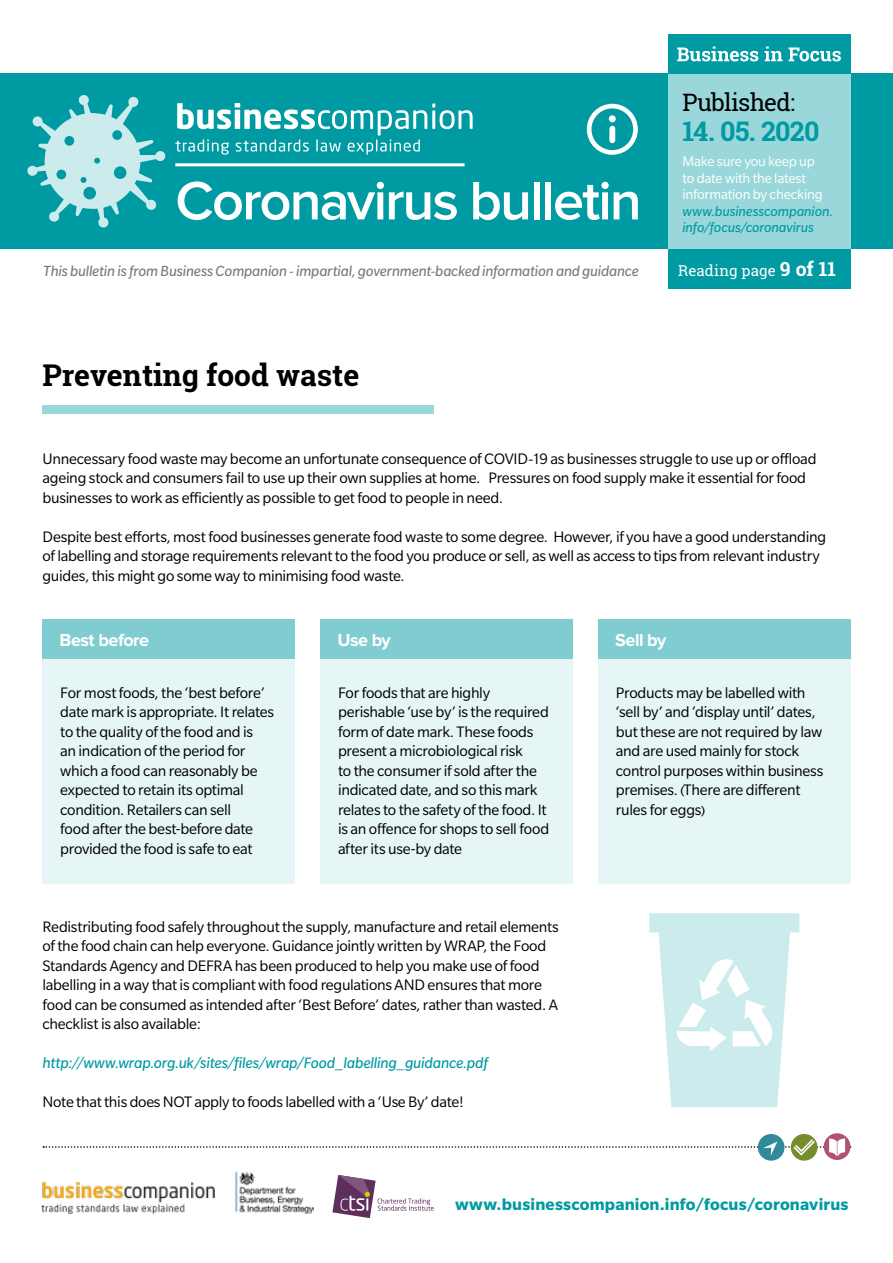
<style>
.page{position:relative;width:893px;height:1263px;background:#fff}
.page>*{position:absolute;margin:0;border:0;box-sizing:border-box;transform-origin:0 0}
.t1{font:600 56.1px "Proxima Nova";letter-spacing:-.035em;color:#fff}
.t2{font:700 30px "Roboto Slab";color:#000}
.t3{font:700 27px "Roboto Slab";letter-spacing:-.03em;color:#009aa3}
.t4{font:24px "Roboto Slab";letter-spacing:-.03em;color:#000}
.t5{font:700 18px "Proxima Nova";letter-spacing:-.03em;color:#fff}
.t6{font:700 17.7px "Slate Pro";letter-spacing:.01em;color:#009aa3}
.t7{font:16.5px/19.5px "Slate Pro";letter-spacing:-.015em;color:#000}
.t8{font:italic 16.5px "Slate Pro";letter-spacing:-.01em;color:#009aa3}
.t9{font:italic 15.9px "Slate Pro";letter-spacing:-.01em;color:#7c7b7b}
.t10{font:15px/16.5px "Slate Pro";letter-spacing:-.015em;color:#fff}
.t11{font:italic 15px/16.5px "Slate Pro";letter-spacing:-.005em;color:#009aa3}
.t12{font:15px "Roboto Slab";letter-spacing:.01em;color:#fff}
.s1{font-weight:700;font-size:19.5px}
</style>
<div class="page">
<div style="left:0;top:74px;width:893px;height:175px;background:#009aa3"></div>
<svg style="left:27px;top:95px;width:138px;height:133px"></svg>
<svg style="left:175px;top:103px;width:298px;height:52px"></svg>
<hr style="left:175px;top:163px;width:290px;height:3px;background:#fff">
<svg style="left:587px;top:104px;width:51px;height:51px"></svg>
<div style="left:609px;top:115px;width:7px;height:7px;background:#fff;border-radius:50%"></div>
<svg style="left:332px;top:1175px;width:102px;height:43px"></svg>
<img style="left:235px;top:1171px;width:78px;height:42px">
<img style="left:41px;top:1183px;width:175px;height:30px">
<div style="left:791px;top:1134px;width:26px;height:27px;background:#758d2b;border-radius:50%"></div>
<svg style="left:824px;top:1133px;width:26px;height:27px"></svg>
<div style="left:758px;top:1134px;width:26px;height:27px;background:#328999;border-radius:50%"></div>
<svg style="left:43px;top:1138px;width:808px;height:18px"></svg>
<div style="left:668px;top:249px;width:182px;height:39px;background:#009aa3"></div>
<div style="left:668px;top:74px;width:182px;height:175px;background:#99d7da"></div>
<div style="left:668px;top:35px;width:182px;height:39px;background:#009aa3"></div>
<svg style="left:677px;top:47px;width:164px;height:14px"></svg>
<div style="left:43px;top:620px;width:252px;height:264px;background:#e6f5f6"></div>
<div style="left:43px;top:619px;width:252px;height:39px;background:#80cdd1"></div>
<div style="left:320px;top:620px;width:253px;height:264px;background:#e6f5f6"></div>
<div style="left:598px;top:620px;width:252px;height:264px;background:#e6f5f6"></div>
<div style="left:320px;top:619px;width:253px;height:39px;background:#80cdd1"></div>
<div style="left:598px;top:619px;width:252px;height:39px;background:#80cdd1"></div>
<div style="left:43px;top:405px;width:391px;height:9px;background:#99d7da"></div>
<svg style="left:649px;top:913px;width:150px;height:194px"></svg>
<h1 class="t1" style="left:175px;top:175px;width:468px">Coronavirus bulletin</h1>
<p class="t9" style="left:44px;top:263px;width:597px">This bulletin is from Business Companion - impartial, government-backed information and guidance</p>
<h2 class="t2" style="left:43px;top:354px;width:318px">Preventing food waste</h2>
<h3 class="t4" style="left:682px;top:86px;width:114px">Published:</h3>
<h3 class="t3" style="left:682px;top:113px;width:138px">14. 05. 2020</h3>
<p class="t10" style="left:682px;top:153px;width:142px">Make sure you keep up to date with the latest information by checking</p>
<p class="t11" style="left:682px;top:203px;width:152px">www.businesscompanion. info/focus/coronavirus</p>
<p class="t12" style="left:678px;top:261px;width:159px">Reading page <span class="s1">9 of 11</span></p>
<p class="t7" style="left:43px;top:448px;width:775px">Unnecessary food waste may become an unfortunate consequence of COVID-19 as businesses struggle to use up or offload ageing stock and consumers fail to use up their own supplies at home. Pressures on food supply make it essential for food businesses to work as efficiently as possible to get food to people in need.</p>
<p class="t7" style="left:43px;top:526px;width:785px">Despite best efforts, most food businesses generate food waste to some degree. However, if you have a good understanding of labelling and storage requirements relevant to the food you produce or sell, as well as access to tips from relevant industry guides, this might go some way to minimising food waste.</p>
<p class="t5" style="left:60px;top:632px;width:91px">Best before</p>
<p class="t5" style="left:337px;top:632px;width:55px">Use by</p>
<p class="t5" style="left:615px;top:632px;width:53px">Sell by</p>
<p class="t7" style="left:60px;top:682px;width:216px">For most foods, the ‘best before’ date mark is appropriate. It relates to the quality of the food and is<br>an indication of the period for which a food can reasonably be expected to retain its optimal condition. Retailers can sell<br>food after the best-before date provided the food is safe to eat</p>
<p class="t7" style="left:338px;top:682px;width:213px">For foods that are highly perishable ‘use by’ is the required form of date mark. These foods present a microbiological risk<br>to the consumer if sold after the indicated date, and so this mark relates to the safety of the food. It is an offence for shops to sell food after its use-by date</p>
<p class="t7" style="left:616px;top:682px;width:209px">Products may be labelled with ‘sell by’ and ‘display until’ dates, but these are not required by law and are used mainly for stock control purposes within business premises. (There are different rules for eggs)</p>
<p class="t7" style="left:43px;top:916px;width:518px">Redistributing food safely throughout the supply, manufacture and retail elements of the food chain can help everyone. Guidance jointly written by WRAP, the Food Standards Agency and DEFRA has been produced to help you make use of food labelling in a way that is compliant with food regulations AND ensures that more food can be consumed as intended after ‘Best Before’ dates, rather than wasted. A checklist is also available:</p>
<p class="t8" style="left:43px;top:1054px;width:447px">http://www.wrap.org.uk/sites/files/wrap/Food_labelling_guidance.pdf</p>
<p class="t7" style="left:43px;top:1092px;width:423px">Note that this does NOT apply to foods labelled with a ‘Use By’ date!</p>
<p class="t6" style="left:455px;top:1194px;width:395px">www.businesscompanion.info/focus/coronavirus</p>
</div>
